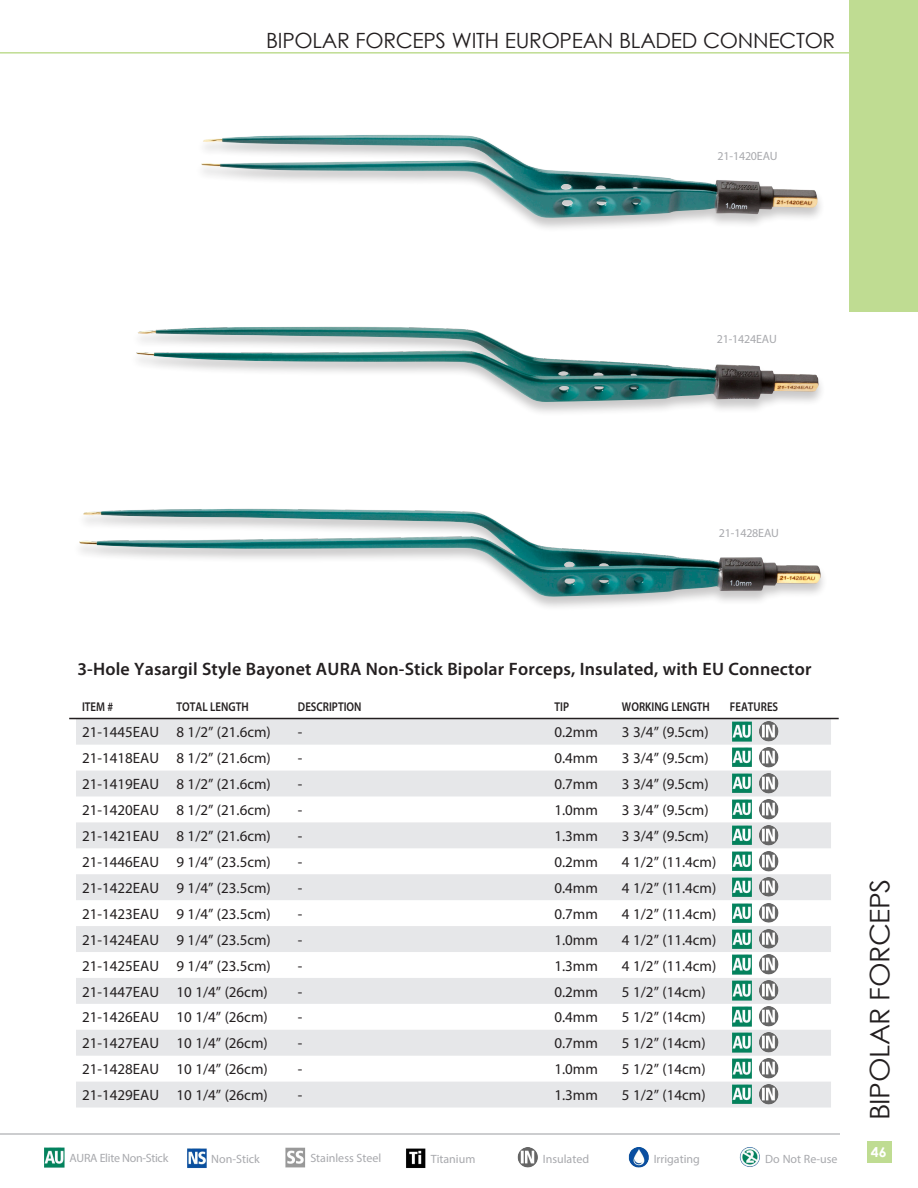
<style>
.page{position:relative;width:918px;height:1188px;background:#fff}
.page>*{position:absolute;margin:0;border:0;box-sizing:border-box;transform-origin:0 0}
.t1{font:27px "Century Gothic";letter-spacing:-.015em;color:#231f20;scale:1.05 1}
.t2{font:21px "Century Gothic";letter-spacing:-.015em;color:#231f20}
.t3{font:600 18px "Myriad Pro";letter-spacing:.01em;color:#231f20}
.t4{font:15px "Myriad Pro";color:#231f20}
.t5{font:700 13.5px "Century Gothic";color:#fff;scale:1.05 1}
.t6{font:600 12.75px "Myriad Pro";color:#231f20;scale:.85 1}
.t7{font:12px "Myriad Pro";color:#a8a9ad}
.t8{font:12px "Myriad Pro";letter-spacing:-.025em;color:#a8a9ad}
</style>
<div class="page">
<hr style="left:0;top:1133px;width:840px;height:2px;background:#bcbdc0">
<hr style="left:0;top:52px;width:918px;height:2px;background:#bfdc92">
<div style="left:194px;top:133px;width:632px;height:100px;background:#231f20;opacity:.25"></div>
<img style="left:201px;top:135px;width:617px;height:83px">
<div style="left:850px;top:0;width:68px;height:312px;background:#bfdc92"></div>
<div style="left:867px;top:1141px;width:25px;height:22px;background:#bfdc92"></div>
<svg style="left:76px;top:719px;width:755px;height:389px;fill:#e6e7e9"></svg>
<hr style="left:69px;top:718px;width:770px;height:1px;background:#231f20">
<img style="left:758px;top:722px;width:22px;height:21px">
<img style="left:732px;top:722px;width:22px;height:21px">
<img style="left:758px;top:748px;width:22px;height:21px">
<img style="left:732px;top:748px;width:22px;height:21px">
<img style="left:758px;top:774px;width:22px;height:21px">
<img style="left:732px;top:773px;width:22px;height:22px">
<img style="left:758px;top:799px;width:22px;height:22px">
<img style="left:732px;top:800px;width:22px;height:21px">
<img style="left:758px;top:825px;width:22px;height:21px">
<img style="left:732px;top:825px;width:22px;height:22px">
<img style="left:758px;top:851px;width:22px;height:21px">
<img style="left:732px;top:851px;width:22px;height:22px">
<img style="left:758px;top:877px;width:22px;height:21px">
<img style="left:732px;top:877px;width:22px;height:22px">
<img style="left:758px;top:903px;width:22px;height:21px">
<img style="left:732px;top:903px;width:22px;height:22px">
<img style="left:758px;top:929px;width:22px;height:21px">
<img style="left:732px;top:929px;width:22px;height:22px">
<img style="left:758px;top:955px;width:22px;height:21px">
<img style="left:732px;top:955px;width:22px;height:21px">
<img style="left:758px;top:981px;width:22px;height:21px">
<img style="left:732px;top:981px;width:22px;height:21px">
<img style="left:758px;top:1007px;width:22px;height:21px">
<img style="left:732px;top:1007px;width:22px;height:21px">
<img style="left:758px;top:1033px;width:22px;height:21px">
<img style="left:732px;top:1033px;width:22px;height:21px">
<img style="left:758px;top:1059px;width:22px;height:21px">
<img style="left:732px;top:1059px;width:22px;height:21px">
<img style="left:758px;top:1084px;width:22px;height:22px">
<img style="left:732px;top:1085px;width:22px;height:21px">
<div style="left:129px;top:325px;width:697px;height:92px;background:#231f20;opacity:.25"></div>
<img style="left:136px;top:327px;width:683px;height:75px">
<div style="left:72px;top:507px;width:756px;height:105px;background:#231f20;opacity:.25"></div>
<img style="left:79px;top:509px;width:742px;height:88px">
<svg style="left:44px;top:1148px;width:1px;height:20px"></svg>
<img style="left:45px;top:1148px;width:20px;height:20px">
<img style="left:187px;top:1148px;width:20px;height:20px">
<img style="left:285px;top:1148px;width:20px;height:20px">
<img style="left:406px;top:1148px;width:20px;height:20px">
<img style="left:517px;top:1148px;width:21px;height:20px">
<img style="left:628px;top:1148px;width:21px;height:20px">
<img style="left:739px;top:1147px;width:21px;height:20px">
<p class="t2" style="left:266px;top:26px;width:571px">BIPOLAR FORCEPS WITH EUROPEAN BLADED CONNECTOR</p>
<p class="t7" style="left:718px;top:148px;width:62px">21-1420EAU</p>
<p class="t7" style="left:717px;top:331px;width:62px">21-1424EAU</p>
<p class="t7" style="left:719px;top:525px;width:62px">21-1428EAU</p>
<p class="t3" style="left:77px;top:657px;width:736px">3-Hole Yasargil Style Bayonet AURA Non-Stick Bipolar Forceps, Insulated, with EU Connector</p>
<p class="t6" style="left:82px;top:698px;width:38px">ITEM #</p>
<p class="t6" style="left:176px;top:698px;width:86px">TOTAL LENGTH</p>
<p class="t6" style="left:298px;top:698px;width:76px">DESCRIPTION</p>
<p class="t6" style="left:554px;top:698px;width:19px">TIP</p>
<p class="t6" style="left:622px;top:698px;width:105px">WORKING LENGTH</p>
<p class="t6" style="left:730px;top:698px;width:58px">FEATURES</p>
<p class="t4" style="left:82px;top:723px;width:79px">21-1445EAU</p>
<p class="t4" style="left:176px;top:723px;width:96px">8 1/2” (21.6cm)</p>
<p class="t4" style="left:298px;top:723px;width:6px">-</p>
<p class="t4" style="left:554px;top:723px;width:45px">0.2mm</p>
<p class="t4" style="left:622px;top:723px;width:88px">3 3/4” (9.5cm)</p>
<p class="t4" style="left:82px;top:749px;width:79px">21-1418EAU</p>
<p class="t4" style="left:176px;top:749px;width:96px">8 1/2” (21.6cm)</p>
<p class="t4" style="left:298px;top:749px;width:6px">-</p>
<p class="t4" style="left:554px;top:749px;width:45px">0.4mm</p>
<p class="t4" style="left:622px;top:749px;width:88px">3 3/4” (9.5cm)</p>
<p class="t4" style="left:82px;top:775px;width:79px">21-1419EAU</p>
<p class="t4" style="left:176px;top:775px;width:96px">8 1/2” (21.6cm)</p>
<p class="t4" style="left:298px;top:775px;width:6px">-</p>
<p class="t4" style="left:554px;top:775px;width:45px">0.7mm</p>
<p class="t4" style="left:622px;top:775px;width:88px">3 3/4” (9.5cm)</p>
<p class="t4" style="left:82px;top:801px;width:79px">21-1420EAU</p>
<p class="t4" style="left:176px;top:801px;width:96px">8 1/2” (21.6cm)</p>
<p class="t4" style="left:298px;top:801px;width:6px">-</p>
<p class="t4" style="left:554px;top:801px;width:45px">1.0mm</p>
<p class="t4" style="left:622px;top:801px;width:88px">3 3/4” (9.5cm)</p>
<p class="t4" style="left:82px;top:827px;width:79px">21-1421EAU</p>
<p class="t4" style="left:176px;top:827px;width:96px">8 1/2” (21.6cm)</p>
<p class="t4" style="left:298px;top:827px;width:6px">-</p>
<p class="t4" style="left:554px;top:827px;width:45px">1.3mm</p>
<p class="t4" style="left:622px;top:827px;width:88px">3 3/4” (9.5cm)</p>
<p class="t4" style="left:82px;top:853px;width:79px">21-1446EAU</p>
<p class="t4" style="left:176px;top:853px;width:96px">9 1/4” (23.5cm)</p>
<p class="t4" style="left:298px;top:853px;width:6px">-</p>
<p class="t4" style="left:554px;top:853px;width:45px">0.2mm</p>
<p class="t4" style="left:622px;top:853px;width:96px">4 1/2” (11.4cm)</p>
<p class="t4" style="left:82px;top:879px;width:79px">21-1422EAU</p>
<p class="t4" style="left:176px;top:879px;width:96px">9 1/4” (23.5cm)</p>
<p class="t4" style="left:298px;top:879px;width:6px">-</p>
<p class="t4" style="left:554px;top:879px;width:45px">0.4mm</p>
<p class="t4" style="left:622px;top:879px;width:96px">4 1/2” (11.4cm)</p>
<p class="t4" style="left:82px;top:904px;width:79px">21-1423EAU</p>
<p class="t4" style="left:176px;top:904px;width:96px">9 1/4” (23.5cm)</p>
<p class="t4" style="left:298px;top:904px;width:6px">-</p>
<p class="t4" style="left:554px;top:904px;width:45px">0.7mm</p>
<p class="t4" style="left:622px;top:904px;width:96px">4 1/2” (11.4cm)</p>
<p class="t4" style="left:82px;top:930px;width:79px">21-1424EAU</p>
<p class="t4" style="left:176px;top:930px;width:96px">9 1/4” (23.5cm)</p>
<p class="t4" style="left:298px;top:930px;width:6px">-</p>
<p class="t4" style="left:554px;top:930px;width:45px">1.0mm</p>
<p class="t4" style="left:622px;top:930px;width:96px">4 1/2” (11.4cm)</p>
<p class="t4" style="left:82px;top:956px;width:79px">21-1425EAU</p>
<p class="t4" style="left:176px;top:956px;width:96px">9 1/4” (23.5cm)</p>
<p class="t4" style="left:298px;top:956px;width:6px">-</p>
<p class="t4" style="left:554px;top:956px;width:45px">1.3mm</p>
<p class="t4" style="left:622px;top:956px;width:96px">4 1/2” (11.4cm)</p>
<p class="t4" style="left:82px;top:982px;width:79px">21-1447EAU</p>
<p class="t4" style="left:176px;top:982px;width:93px">10 1/4” (26cm)</p>
<p class="t4" style="left:298px;top:982px;width:6px">-</p>
<p class="t4" style="left:554px;top:982px;width:45px">0.2mm</p>
<p class="t4" style="left:622px;top:982px;width:85px">5 1/2” (14cm)</p>
<p class="t4" style="left:82px;top:1008px;width:79px">21-1426EAU</p>
<p class="t4" style="left:176px;top:1008px;width:93px">10 1/4” (26cm)</p>
<p class="t4" style="left:298px;top:1008px;width:6px">-</p>
<p class="t4" style="left:554px;top:1008px;width:45px">0.4mm</p>
<p class="t4" style="left:622px;top:1008px;width:85px">5 1/2” (14cm)</p>
<p class="t4" style="left:82px;top:1034px;width:79px">21-1427EAU</p>
<p class="t4" style="left:176px;top:1034px;width:93px">10 1/4” (26cm)</p>
<p class="t4" style="left:298px;top:1034px;width:6px">-</p>
<p class="t4" style="left:554px;top:1034px;width:45px">0.7mm</p>
<p class="t4" style="left:622px;top:1034px;width:85px">5 1/2” (14cm)</p>
<p class="t4" style="left:82px;top:1060px;width:79px">21-1428EAU</p>
<p class="t4" style="left:176px;top:1060px;width:93px">10 1/4” (26cm)</p>
<p class="t4" style="left:298px;top:1060px;width:6px">-</p>
<p class="t4" style="left:554px;top:1060px;width:45px">1.0mm</p>
<p class="t4" style="left:622px;top:1060px;width:85px">5 1/2” (14cm)</p>
<p class="t4" style="left:82px;top:1086px;width:79px">21-1429EAU</p>
<p class="t4" style="left:176px;top:1086px;width:93px">10 1/4” (26cm)</p>
<p class="t4" style="left:298px;top:1086px;width:6px">-</p>
<p class="t4" style="left:554px;top:1086px;width:45px">1.3mm</p>
<p class="t4" style="left:622px;top:1086px;width:85px">5 1/2” (14cm)</p>
<p class="t8" style="left:70px;top:1150px;width:100px">AURA Elite Non-Stick</p>
<p class="t7" style="left:211px;top:1151px;width:50px">Non-Stick</p>
<p class="t7" style="left:310px;top:1150px;width:73px">Stainless Steel</p>
<p class="t7" style="left:431px;top:1151px;width:46px">Titanium</p>
<p class="t7" style="left:543px;top:1151px;width:48px">Insulated</p>
<p class="t7" style="left:654px;top:1151px;width:48px">Irrigating</p>
<p class="t7" style="left:765px;top:1151px;width:74px">Do Not Re-use</p>
<p class="t1" style="left:861px;top:1120px;width:232px;rotate:-90deg">BIPOLAR FORCEPS</p>
<p class="t5" style="left:871px;top:1142px;width:16px">46</p>
</div>
